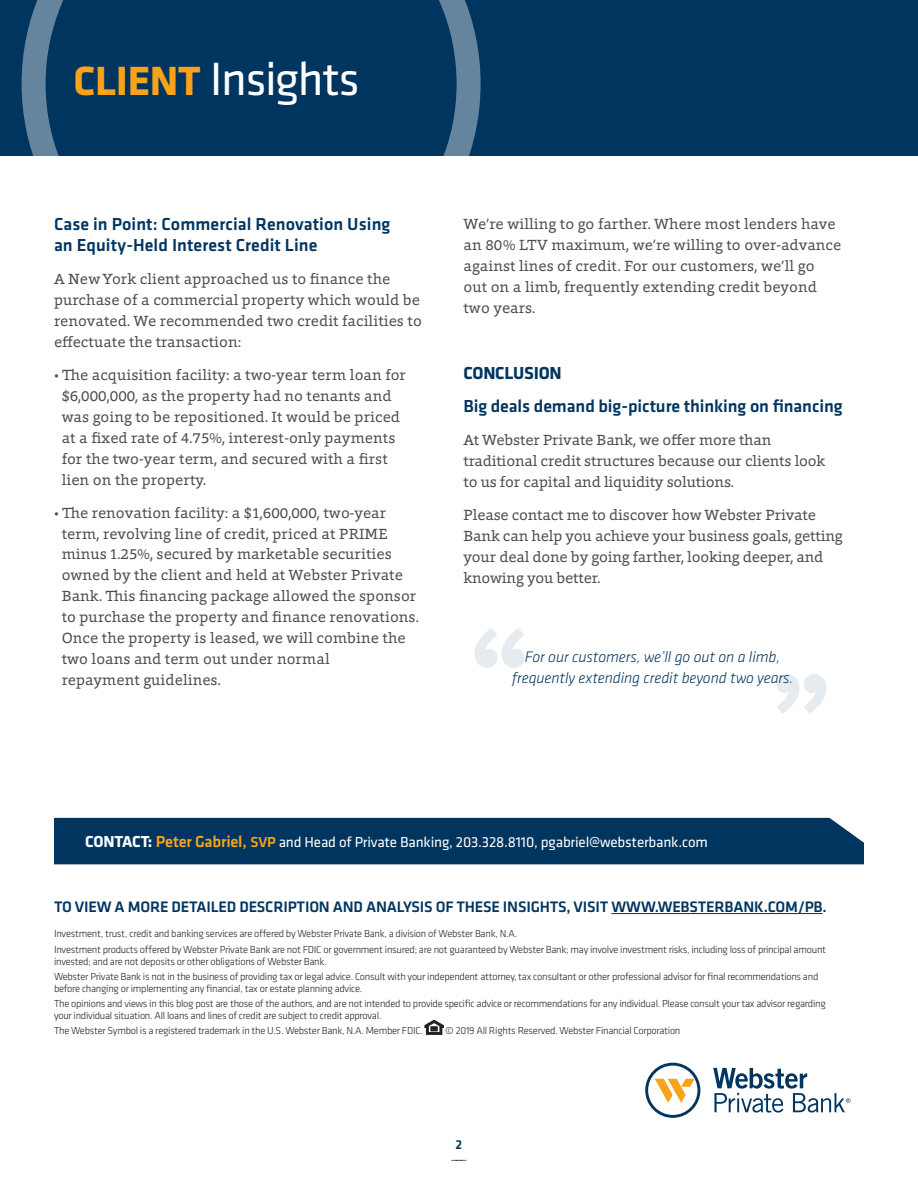
<style>
.page{position:relative;width:918px;height:1188px;background:#fff}
.page>*{position:absolute;margin:0;border:0;box-sizing:border-box;transform-origin:0 0}
.t1{font:48.3px "Klavika";letter-spacing:-.03em;color:#fff}
.t2{font:500 18px/21px "Klavika";letter-spacing:.005em;color:#003560}
.t3{font:700 18px "Klavika";letter-spacing:-.01em;color:#003560}
.t4{font:500 15.75px "Klavika";letter-spacing:-.01em;color:#003560}
.t5{font:italic 300 15.75px/21px "Klavika";letter-spacing:-.005em;color:#003560;text-align:center}
.t6{font:15px/21px "Foro";letter-spacing:.005em;color:#4b4c4d}
.t7{font:15px "Klavika";letter-spacing:-.01em;color:#fff}
.t8{font:300 13.35px "Klavika";color:#231f20}
.t9{font:500 13.35px "Klavika";color:#003560}
.t10{font:300 10.5px/15.3px "Klavika";letter-spacing:-.025em;color:#231f20}
.s1{font-weight:700;font-size:42.3px;color:#f9a31b}
.s2{font-weight:700;font-size:16.5px}
.s3{font-weight:500;font-size:16.5px;color:#f9a31b}
.s4{font-weight:500;color:#f9a31b}
</style>
<div class="page">
<div style="left:0;top:0;width:918px;height:155px;background:#003560"></div>
<svg style="left:22px;top:0;width:459px;height:156px"></svg>
<svg style="left:645px;top:1063px;width:55px;height:55px"></svg>
<svg style="left:713px;top:1068px;width:137px;height:45px"></svg>
<hr style="left:611px;top:913px;width:212px;height:1px;background:#003560">
<svg style="left:425px;top:1020px;width:18px;height:14px"></svg>
<div style="left:54px;top:818px;width:810px;height:46px;background:#003560"></div>
<svg style="left:474px;top:628px;width:51px;height:40px"></svg>
<svg style="left:776px;top:674px;width:50px;height:40px"></svg>
<h1 class="t1" style="left:74px;top:48px;width:288px"><span class="s1">CLIENT</span> Insights</h1>
<p class="t2" style="left:54px;top:213px;width:338px">Case in Point: Commercial Renovation Using an Equity-Held Interest Credit Line</p>
<p class="t6" style="left:54px;top:268px;width:369px">A New York client approached us to finance the purchase of a commercial property which would be renovated. We recommended two credit facilities to effectuate the transaction:</p>
<p class="t6" style="left:62px;top:364px;width:346px;text-indent:-8px">• The acquisition facility: a two-year term loan for $6,000,000, as the property had no tenants and was going to be repositioned. It would be priced at a fixed rate of 4.75%, interest-only payments for the two-year term, and secured with a first lien on the property.</p>
<p class="t6" style="left:62px;top:502px;width:359px;text-indent:-8px">• The renovation facility: a $1,600,000, two-year term, revolving line of credit, priced at PRIME minus 1.25%, secured by marketable securities owned by the client and held at Webster Private Bank. This financing package allowed the sponsor to purchase the property and finance renovations.<br>Once the property is leased, we will combine the two loans and term out under normal<br>repayment guidelines.</p>
<p class="t6" style="left:464px;top:213px;width:379px">We’re willing to go farther. Where most lenders have an 80% LTV maximum, we’re willing to over-advance against lines of credit. For our customers, we’ll go out on a limb, frequently extending credit beyond two years.</p>
<p class="t3" style="left:463px;top:363px;width:100px">CONCLUSION</p>
<p class="t2" style="left:463px;top:395px;width:381px">Big deals demand big-picture thinking on financing</p>
<p class="t6" style="left:463px;top:429px;width:363px">At Webster Private Bank, we offer more than traditional credit structures because our clients look to us for capital and liquidity solutions.</p>
<p class="t6" style="left:463px;top:504px;width:381px">Please contact me to discover how Webster Private Bank can help you achieve your business goals, getting your deal done by going farther, looking deeper, and knowing you better.</p>
<p class="t5" style="left:512px;top:647px;width:283px">For our customers, we’ll go out on a limb, frequently extending credit beyond two years.</p>
<p class="t7" style="left:85px;top:832px;width:624px"><span class="s2">CONTACT:</span> <span class="s3">Peter Gabriel,</span> <span class="s4">SVP</span> and Head of Private Banking, 203.328.8110, pgabriel@websterbank.com</p>
<p class="t4" style="left:54px;top:896px;width:774px">TO VIEW A MORE DETAILED DESCRIPTION AND ANALYSIS OF THESE INSIGHTS, VISIT WWW.WEBSTERBANK.COM/PB.</p>
<p class="t10" style="left:54px;top:926px;width:774px">Investment, trust, credit and banking services are offered by Webster Private Bank, a division of Webster Bank, N.A.<br>Investment products offered by Webster Private Bank are not FDIC or government insured; are not guaranteed by Webster Bank; may involve investment risks, including loss of principal amount</p>
<p class="t10" style="left:54px;top:953px;width:766px">invested; and are not deposits or other obligations of Webster Bank.<br>Webster Private Bank is not in the business of providing tax or legal advice. Consult with your independent attorney, tax consultant or other professional advisor for final recommendations and</p>
<p class="t10" style="left:54px;top:981px;width:773px">before changing or implementing any financial, tax or estate planning advice.<br>The opinions and views in this blog post are those of the authors, and are not intended to provide specific advice or recommendations for any individual. Please consult your tax advisor regarding</p>
<p class="t10" style="left:54px;top:1008px;width:371px">your individual situation. All loans and lines of credit are subject to credit approval.<br>The Webster Symbol is a registered trademark in the U.S. Webster Bank, N.A. Member FDIC.</p>
<p class="t10" style="left:445px;top:1023px;width:237px">© 2019 All Rights Reserved. Webster Financial Corporation</p>
<p class="t9" style="left:456px;top:1136px;width:8px">2</p>
<p class="t8" style="left:451px;top:1152px;width:18px">———</p>
</div>
